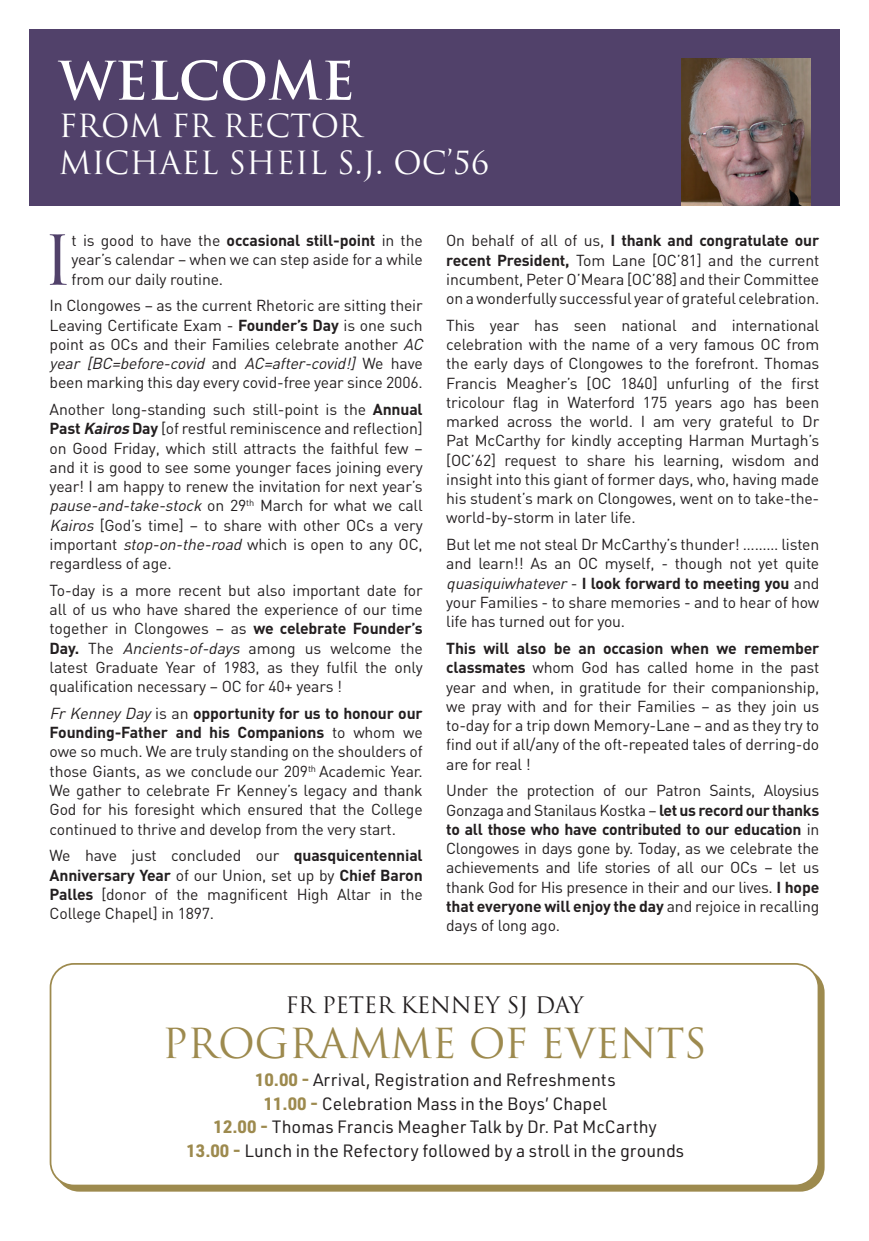
<style>
.page{position:relative;width:869px;height:1241px;background:#fff}
.page>*{position:absolute;margin:0;border:0;box-sizing:border-box;transform-origin:0 0}
.t1{font:66.85px "Trajan";color:#51416a}
.t2{font:700 51.8px "Trajan";color:#fff}
.t3{font:40.25px "Trajan";letter-spacing:-.01em;color:#9d8a4e}
.t4{font:30.97px/37.3px "Trajan";color:#fff}
.t5{font:22.05px "Trajan";letter-spacing:-.01em;color:#231f20}
.t6{font:17.5px/23.4px "URWDIN";color:#231f20;text-align:center}
.t7{font:15.75px/19.2px "DIN";letter-spacing:-.01em;color:#231f20;text-align:justify}
.s1{font-weight:700}
.s2{font-style:italic}
.s3{font-weight:700;font-style:italic}
.s4{font-weight:700;color:#9d8a4e}
</style>
<div class="page">
<div style="left:29px;top:29px;width:810px;height:176px;background:#51416a"></div>
<img style="left:681px;top:59px;width:128px;height:146px">
<hr style="left:868px;top:675px;width:1px;height:565px;background:#f3efe7">
<div style="left:50px;top:962px;width:769px;height:224px;border:2px solid #9d8a4e;border-radius:23px"></div>
<h2 class="t2" style="left:59px;top:49px;width:297px">WELCOME</h2>
<h3 class="t4" style="left:59px;top:107px;width:432px">FROM FR RECTOR<br>MICHAEL SHEIL S.J. OC’56</h3>
<h1 class="t1" style="left:43px;top:220px;width:31px">I</h1>
<p class="t7" style="left:71px;top:230px;width:352px">t is good to have the <span class="s1">occasional still-point</span> in the year’s calendar – when we can step aside for a while from our daily routine.</p>
<p class="t7" style="left:50px;top:296px;width:378px;text-align:left">In Clongowes – as the current Rhetoric are sitting their Leaving Certificate Exam - <span class="s1">Founder’s Day</span> is one such point as OCs and their Families celebrate another <span class="s2">AC year [BC=before-covid</span> a n d <span class="s2">AC=after-covid!]</span> W e h a v e been marking this day every covid-free year since 2006.</p>
<p class="t7" style="left:50px;top:399px;width:374px">Another long-standing such still-point is the <span class="s1">Annual Past</span> <span class="s3">Kairos</span><span class="s1">Day</span> [of restful reminiscence and reflection] on Good Friday, which still attracts the faithful few – and it is good to see some younger faces joining every year! I am happy to renew the invitation for next year’s <span class="s2">pause-and-take-stock</span> o n 2 9 <sup>t</sup> <sup>h</sup> M a rc h fo r w h a t we ca l l <span class="s2">Kairos</span> [God’s time] – to share with other OCs a very important <span class="s2">stop-on-the-road</span> which is open to any OC, regardless of age.</p>
<p class="t7" style="left:50px;top:580px;width:374px">To-day is a more recent but also important date for all of us who have shared the experience of our time together in Clongowes – as <span class="s1">we celebrate Founder’s Day.</span> The <span class="s2">Ancients-of-days</span> among us welcome the latest Graduate Year of 1983, as they fulfil the only qualification necessary – OC for 40+ years !</p>
<p class="t7" style="left:50px;top:703px;width:374px"><span class="s2">FrKenneyDay</span>is an <span class="s1">opportunity for us to honour our Founding-Father and his Companions</span> to whom we owe so much. We are truly standing on the shoulders of those Giants, as we conclude our 209<sup>th</sup> Academic Year.<br>We gather to celebrate Fr Kenney’s legacy and thank God for his foresight which ensured that the College continued to thrive and develop from the very start.</p>
<p class="t7" style="left:50px;top:845px;width:374px">We have just concluded our <span class="s1">quasquicentennial Anniversary Year</span> of our Union, set up by <span class="s1">Chief Baron Palles</span> [donor of the magnificent High Altar in the College Chapel] in 1897.</p>
<p class="t7" style="left:446px;top:231px;width:374px">On behalf of all of us, <span class="s1">I thank and congratulate our recent President,</span> Tom Lane [OC’81] and the current incumbent, Peter O’Meara [OC’88] and their Committee on a wonderfully successful year of grateful celebration.</p>
<p class="t7" style="left:446px;top:315px;width:374px">This year has seen national and international celebration with the name of a very famous OC from the early days of Clongowes to the forefront. Thomas Francis Meagher’s [OC 1840] unfurling of the first tricolour flag in Waterford 175 years ago has been marked across the world. I am very grateful to Dr Pat McCarthy for kindly accepting Harman Murtagh’s [OC’62] request to share his learning, wisdom and insight into this giant of former days, who, having made his student’s mark on Clongowes, went on to take-the&shy;world-by-storm in later life.</p>
<p class="t7" style="left:446px;top:534px;width:374px">But let me not steal Dr McCarthy’s thunder! ……… listen and learn!! As an OC myself, - though not yet quite <span class="s2">quasiquiwhatever</span>- <span class="s1">I look forward to meeting you</span> and your Families - to share memories - and to hear of how life has turned out for you.</p>
<p class="t7" style="left:446px;top:638px;width:374px"><span class="s1">This will also be an occasion when we remember classmates</span> whom God has called home in the past year and when, in gratitude for their companionship, we pray with and for their Families – as they join us to-day for a trip down Memory-Lane – and as they try to find out if all/any of the oft-repeated tales of derring-do are for real !</p>
<p class="t7" style="left:446px;top:780px;width:374px">Under the protection of our Patron Saints, Aloysius Gonzaga and Stanilaus Kostka – <span class="s1">let us record our thanks to all those who have contributed to our education</span> in Clongowes in days gone by. Today, as we celebrate the achievements and life stories of all our OCs – let us thank God for His presence in their and our lives. <span class="s1">I hope that everyone will enjoy the day</span> and rejoice in recalling days of long ago.</p>
<h3 class="t5" style="left:285px;top:991px;width:299px">FR PETER KENNEY SJ DAY</h3>
<h3 class="t3" style="left:162px;top:1019px;width:546px">PROGRAMME OF EVENTS</h3>
<p class="t6" style="left:186px;top:1067px;width:499px"><span class="s4">10.00 -</span> Arrival, Registration and Refreshments<br><span class="s4">11.00 -</span> Celebration Mass in the Boys’ Chapel<br><span class="s4">12.00 -</span> Thomas Francis Meagher Talk by Dr. Pat McCarthy<br><span class="s4">13.00 -</span> Lunch in the Refectory followed by a stroll in the grounds</p>
</div>
